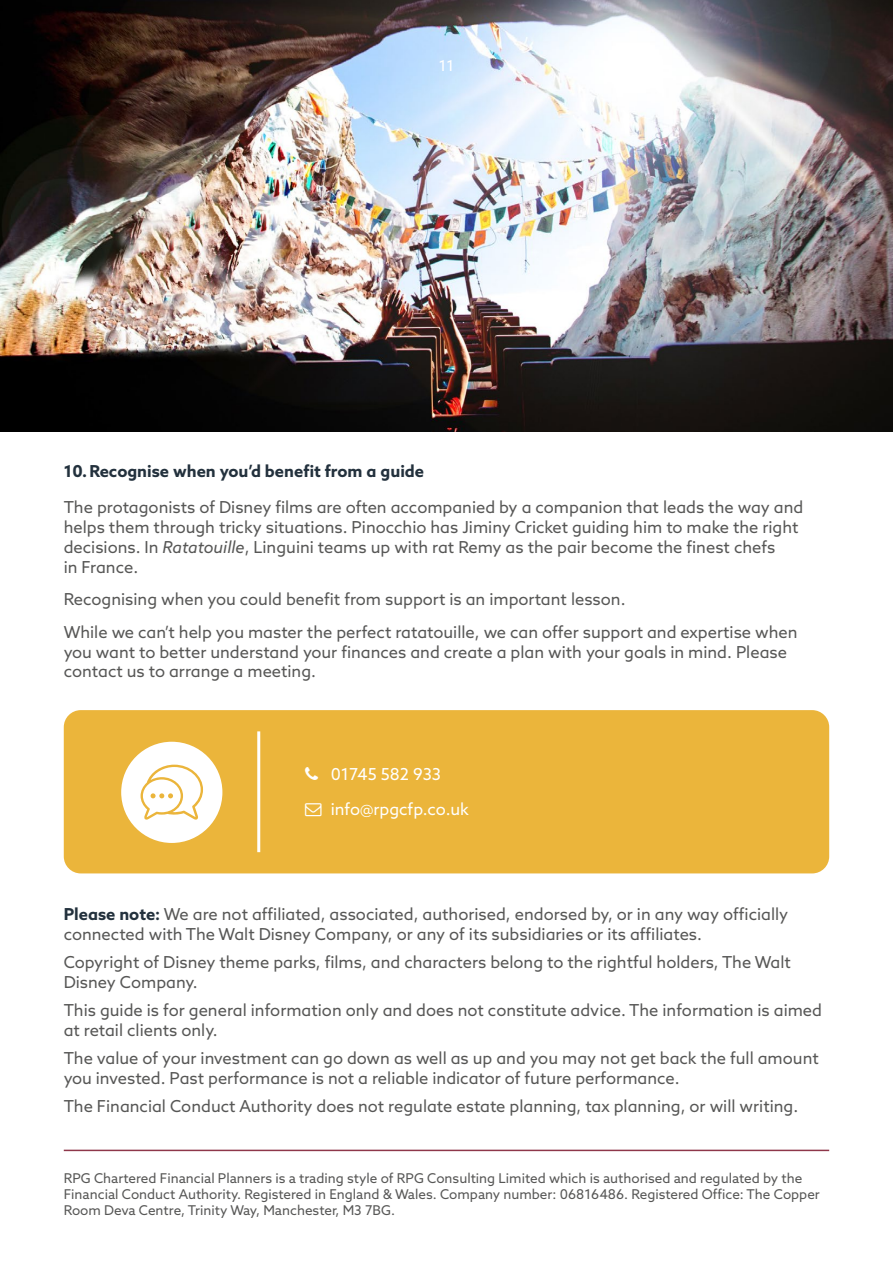
<style>
.page{position:relative;width:893px;height:1263px;background:#fff}
.page>*{position:absolute;margin:0;border:0;box-sizing:border-box;transform-origin:0 0}
.t1{font:16.5px/19.8px "Azo Sans";color:#575756}
.t2{font:700 16.5px "Azo Sans";color:#23313d}
.t3{font:16.5px "Azo Sans";color:#fff}
.t4{font:15px "Azo Sans";color:#fff}
.t5{font:13.5px/16.2px "Azo Sans";color:#575756}
.s1{font-style:italic}
.s2{font-weight:700;color:#23313d}
</style>
<div class="page">
<img style="left:0;top:0;width:893px;height:432px">
<div style="left:64px;top:710px;width:765px;height:163px;background:#ebb53b;border-radius:17px"></div>
<hr style="left:257px;top:731px;width:3px;height:121px;background:#fff">
<div style="left:121px;top:742px;width:101px;height:101px;background:#fff;border-radius:50%"></div>
<svg style="left:141px;top:765px;width:62px;height:55px"></svg>
<hr style="left:64px;top:1150px;width:765px;height:1px;background:#8e374a">
<p class="t4" style="left:439px;top:56px;width:17px">11</p>
<p class="t2" style="left:64px;top:460px;width:362px">10.Recognise when you’d benefit from a guide</p>
<p class="t1" style="left:64px;top:497px;width:741px">The protagonists of Disney films are often accompanied by a companion that leads the way and helps them through tricky situations. Pinocchio has Jiminy Cricket guiding him to make the right decisions. In <span class="s1">Ratatouille</span>, Linguini teams up with rat Remy as the pair become the finest chefs<br>in France.</p>
<p class="t1" style="left:64px;top:583px;width:735px;line-height:32.5px">Recognising when you could benefit from support is an important lesson.<br>While we can’t help you master the perfect ratatouille, we can offer support and expertise when</p>
<p class="t1" style="left:64px;top:642px;width:725px">you want to better understand your finances and create a plan with your goals in mind. Please contact us to arrange a meeting.</p>
<p class="t3" style="left:331px;top:763px;width:112px">01745 582 933</p>
<p class="t3" style="left:331px;top:798px;width:140px">info@rpgcfp.co.uk</p>
<p class="t1" style="left:64px;top:904px;width:726px"><span class="s2">Please note:</span> We are not affiliated, associated, authorised, endorsed by, or in any way officially connected with The Walt Disney Company, or any of its subsidiaries or its affiliates.</p>
<p class="t1" style="left:64px;top:952px;width:729px">Copyright of Disney theme parks, films, and characters belong to the rightful holders, The Walt<br>Disney Company.</p>
<p class="t1" style="left:64px;top:1000px;width:760px">This guide is for general information only and does not constitute advice. The information is aimed at retail clients only.</p>
<p class="t1" style="left:64px;top:1048px;width:757px">The value of your investment can go down as well as up and you may not get back the full amount you invested. Past performance is not a reliable indicator of future performance.</p>
<p class="t1" style="left:64px;top:1096px;width:736px">The Financial Conduct Authority does not regulate estate planning, tax planning, or will writing.</p>
<p class="t5" style="left:64px;top:1170px;width:758px">RPG Chartered Financial Planners is a trading style of RPG Consulting Limited which is authorised and regulated by the<br>Financial Conduct Authority. Registered in England &amp; Wales. Company number: 06816486. Registered Office: The Copper<br>Room Deva Centre, Trinity Way, Manchester, M3 7BG.</p>
</div>
